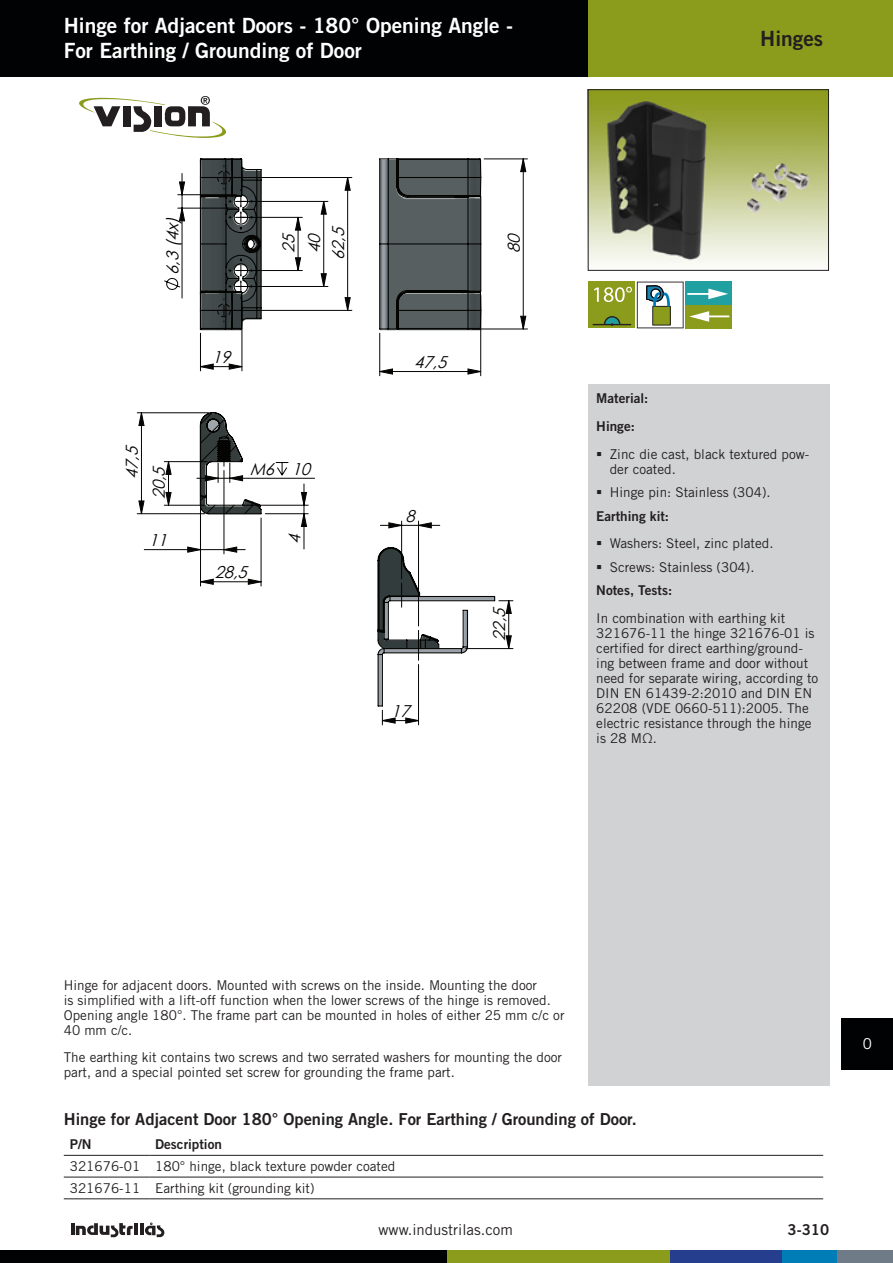
<style>
.page{position:relative;width:893px;height:1263px;background:#fff}
.page>*{position:absolute;margin:0;border:0;box-sizing:border-box;transform-origin:0 0}
.rightPageTitle{font:21px/25.2px "Trade Gothic LT Std Bd 2";color:#fff}
.rightChapter{font:21px "Trade Gothic LT Std Bd 2";color:#231f20}
.tHeader{font:16.5px "Trade Gothic LT Std Bd 2";color:#231f20}
.t1{font:italic 16.5px/25.7px "Century Gothic";color:#040503}
.pageFootCenter{font:15px "Trade Gothic LT Std";color:#231f20}
.pageFootRight{font:15px "Trade Gothic LT Std Bd 2";color:#231f20}
.pageIndexNumber{font:15px "Trade Gothic LT Std";color:#fff}
.productDescription{font:13.5px/15px "Trade Gothic LT Std";color:#231f20}
.tdleft{font:13.5px "Trade Gothic LT Std";color:#231f20}
.productDescriptionHe{font:13.5px "Trade Gothic LT Std Bd 2";color:#231f20}
.productDescription-2{font:13.5px "Trade Gothic LT Std Bd 2";color:#231f20}
.tHeadersLeft{font:13.5px "Trade Gothic LT Std Bd 2";color:#231f20}
</style>
<div class="page">
<div style="left:588px;top:0;width:305px;height:77px;background:#8b9b1c"></div>
<div style="left:0;top:0;width:588px;height:77px;background:#010203"></div>
<div style="left:837px;top:1250px;width:56px;height:13px;background:#6f7c87"></div>
<div style="left:781px;top:1250px;width:56px;height:13px;background:#007cb6"></div>
<div style="left:670px;top:1250px;width:111px;height:13px;background:#253f8e"></div>
<div style="left:446px;top:1250px;width:224px;height:13px;background:#8b9b1c"></div>
<div style="left:0;top:1250px;width:446px;height:13px;background:#010203"></div>
<div style="left:588px;top:385px;width:241px;height:701px;background:#d1d2d4"></div>
<svg style="left:79px;top:96px;width:147px;height:42px"></svg>
<img style="left:590px;top:91px;width:237px;height:173px">
<div style="left:588px;top:89px;width:241px;height:182px;border:1px solid #231f20"></div>
<img style="left:192px;top:195px;width:82px;height:143px">
<img style="left:379px;top:158px;width:112px;height:180px">
<img style="left:192px;top:413px;width:79px;height:110px">
<svg style="left:164px;top:278px;width:17px;height:12px"></svg>
<svg style="left:275px;top:462px;width:14px;height:14px"></svg>
<hr style="left:418px;top:521px;width:1px;height:105px;background:#040503">
<hr style="left:401px;top:521px;width:1px;height:58px;background:#040503">
<hr style="left:261px;top:518px;width:1px;height:68px;background:#040503">
<hr style="left:200px;top:499px;width:1px;height:87px;background:#040503">
<hr style="left:379px;top:333px;width:1px;height:43px;background:#040503">
<hr style="left:480px;top:295px;width:1px;height:81px;background:#040503">
<hr style="left:230px;top:478px;width:85px;height:1px;background:#040503">
<hr style="left:224px;top:470px;width:1px;height:84px;background:#040503">
<hr style="left:144px;top:549px;width:56px;height:1px;background:#040503">
<hr style="left:242px;top:315px;width:1px;height:56px;background:#040503">
<hr style="left:200px;top:333px;width:1px;height:38px;background:#040503">
<hr style="left:265px;top:513px;width:43px;height:1px;background:#040503">
<hr style="left:261px;top:505px;width:47px;height:1px;background:#040503">
<hr style="left:304px;top:514px;width:1px;height:35px;background:#040503">
<hr style="left:164px;top:505px;width:40px;height:1px;background:#040503">
<hr style="left:164px;top:461px;width:43px;height:1px;background:#040503">
<hr style="left:178px;top:208px;width:59px;height:1px;background:#040503">
<hr style="left:178px;top:194px;width:59px;height:1px;background:#040503">
<hr style="left:182px;top:208px;width:1px;height:90px;background:#040503">
<hr style="left:137px;top:412px;width:72px;height:1px;background:#040503">
<hr style="left:137px;top:513px;width:68px;height:1px;background:#040503">
<hr style="left:241px;top:270px;width:61px;height:1px;background:#040503">
<hr style="left:241px;top:217px;width:61px;height:1px;background:#040503">
<hr style="left:241px;top:286px;width:87px;height:1px;background:#040503">
<hr style="left:241px;top:201px;width:87px;height:1px;background:#040503">
<hr style="left:240px;top:177px;width:112px;height:1px;background:#040503">
<hr style="left:240px;top:310px;width:112px;height:1px;background:#040503">
<hr style="left:484px;top:159px;width:43px;height:1px;background:#040503">
<hr style="left:472px;top:329px;width:55px;height:1px;background:#040503">
<svg style="left:201px;top:578px;width:61px;height:7px"></svg>
<svg style="left:379px;top:368px;width:103px;height:7px"></svg>
<svg style="left:187px;top:546px;width:58px;height:7px"></svg>
<svg style="left:201px;top:363px;width:42px;height:7px"></svg>
<svg style="left:300px;top:484px;width:7px;height:43px"></svg>
<svg style="left:165px;top:461px;width:7px;height:45px"></svg>
<svg style="left:179px;top:173px;width:7px;height:49px"></svg>
<svg style="left:138px;top:412px;width:7px;height:103px"></svg>
<svg style="left:295px;top:178px;width:56px;height:133px"></svg>
<svg style="left:520px;top:158px;width:7px;height:172px"></svg>
<svg style="left:199px;top:158px;width:63px;height:172px"></svg>
<svg style="left:379px;top:158px;width:103px;height:172px"></svg>
<svg style="left:197px;top:412px;width:66px;height:103px"></svg>
<svg style="left:377px;top:522px;width:136px;height:203px"></svg>
<div style="left:589px;top:282px;width:46px;height:46px;background:#8b9b1c"></div>
<hr style="left:593px;top:324px;width:38px;height:1px;background:#231f20">
<div style="left:685px;top:282px;width:47px;height:23px;background:#20a0a1"></div>
<div style="left:685px;top:305px;width:47px;height:23px;background:#8b9b1c"></div>
<hr style="left:705px;top:315px;width:24px;height:2px;background:#fff">
<svg style="left:594px;top:282px;width:134px;height:46px"></svg>
<svg style="left:71px;top:1222px;width:94px;height:15px"></svg>
<div style="left:842px;top:1018px;width:51px;height:51px;background:#010203"></div>
<hr style="left:64px;top:1155px;width:85px;height:1px;background:#231f20">
<hr style="left:149px;top:1155px;width:674px;height:1px;background:#231f20">
<hr style="left:64px;top:1177px;width:85px;height:1px;background:#231f20">
<hr style="left:149px;top:1177px;width:674px;height:1px;background:#231f20">
<hr style="left:64px;top:1198px;width:85px;height:1px;background:#231f20">
<hr style="left:149px;top:1198px;width:674px;height:1px;background:#231f20">
<p class="rightPageTitle" style="left:64px;top:13px;width:451px">Hinge for Adjacent Doors - 180° Opening Angle -<br>For Earthing / Grounding of Door</p>
<p class="t1" style="left:159px;top:275px;width:64px;rotate:-90deg">6,3(4x)</p>
<p class="t1" style="left:325px;top:260px;width:40px;rotate:-90deg">62,5</p>
<p class="t1" style="left:501px;top:253px;width:26px;rotate:-90deg">80</p>
<p class="t1" style="left:275px;top:253px;width:26px;rotate:-90deg">25<br>40</p>
<p class="t1" style="left:212px;top:344px;width:26px">19</p>
<p class="t1" style="left:118px;top:499px;width:60px;line-height:27px;text-indent:20px;rotate:-90deg">47,5<br>20,5</p>
<p class="t1" style="left:149px;top:527px;width:26px">11</p>
<p class="t1" style="left:281px;top:544px;width:17px;rotate:-90deg">4</p>
<p class="t1" style="left:215px;top:559px;width:40px">28,5</p>
<p class="t1" style="left:250px;top:456px;width:68px">M6 10</p>
<p class="t1" style="left:414px;top:349px;width:40px">47,5</p>
<p class="t1" style="left:405px;top:503px;width:17px">8</p>
<p class="t1" style="left:391px;top:698px;width:26px">17</p>
<p class="t1" style="left:486px;top:641px;width:40px;rotate:-90deg">22,5</p>
<p class="rightChapter" style="left:760px;top:25px;width:64px">Hinges</p>
<p class="productDescriptionHe" style="left:596px;top:390px;width:54px">Material:</p>
<p class="productDescription-2" style="left:596px;top:418px;width:40px">Hinge:</p>
<p class="productDescription" style="left:610px;top:446px;width:201px">Zinc die cast, black textured pow&shy;der coated.</p>
<p class="productDescription" style="left:610px;top:485px;width:162px">Hinge pin: Stainless (304).</p>
<p class="productDescription-2" style="left:596px;top:507px;width:74px">Earthing kit:</p>
<p class="productDescription" style="left:610px;top:536px;width:165px">Washers: Steel, zinc plated.</p>
<p class="productDescription" style="left:610px;top:559px;width:146px">Screws: Stainless (304).</p>
<p class="productDescriptionHe" style="left:596px;top:582px;width:77px">Notes, Tests:</p>
<p class="productDescription" style="left:596px;top:611px;width:223px">In combination with earthing kit<br>321676-11 the hinge 321676-01 is certified for direct earthing/ground&shy;ing between frame and door without need for separate wiring, according to<br>DIN EN 61439-2:2010 and DIN EN<br>62208 (VDE 0660-511):2005. The electric resistance through the hinge is 28 MΩ.</p>
<p class="productDescription" style="left:64px;top:977px;width:502px">Hinge for adjacent doors. Mounted with screws on the inside. Mounting the door<br>is simplified with a lift-off function when the lower screws of the hinge is removed.<br>Opening angle 180°. The frame part can be mounted in holes of either 25 mm c/c or 40 mm c/c.</p>
<p class="productDescription" style="left:64px;top:1050px;width:500px">The earthing kit contains two screws and two serrated washers for mounting the door part, and a special pointed set screw for grounding the frame part.</p>
<p class="tHeader" style="left:64px;top:1109px;width:575px">Hinge for Adjacent Door 180° Opening Angle. For Earthing / Grounding of Door.</p>
<p class="tHeadersLeft" style="left:70px;top:1136px;width:23px">P/N</p>
<p class="tHeadersLeft" style="left:155px;top:1136px;width:68px">Description</p>
<p class="tdleft" style="left:70px;top:1158px;width:72px">321676-01</p>
<p class="tdleft" style="left:155px;top:1158px;width:242px">180° hinge, black texture powder coated</p>
<p class="tdleft" style="left:70px;top:1180px;width:72px">321676-11</p>
<p class="tdleft" style="left:155px;top:1180px;width:161px">Earthing kit (grounding kit)</p>
<p class="pageFootCenter" style="left:379px;top:1221px;width:136px">www.industrilas.com</p>
<p class="pageFootRight" style="left:787px;top:1221px;width:43px">3-310</p>
<p class="pageIndexNumber" style="left:863px;top:1035px;width:11px">0</p>
</div>
